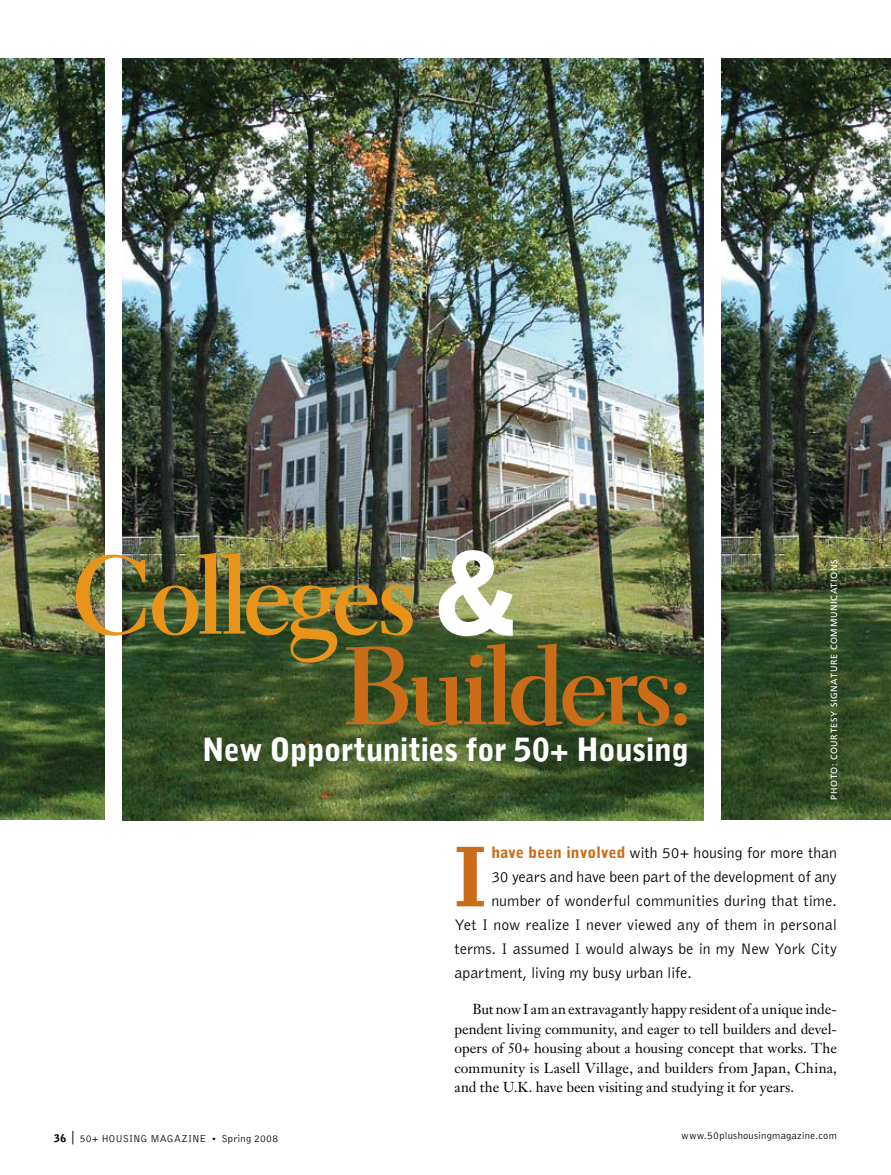
<style>
.page{position:relative;width:891px;height:1175px;background:#fff}
.page>*{position:absolute;margin:0;border:0;box-sizing:border-box;transform-origin:0 0}
.t1{font:111.6px/90.4px "Electra LT Std Bold Display";letter-spacing:-.025em;color:#ca6c18}
.t2{font:900 81.15px "Bell Gothic Std";color:#ca6c18}
.t3{font:900 31.8px "Bell Gothic Std";letter-spacing:-.02em;color:#fff}
.t4{font:300 15.75px "Bell Gothic Std";color:#000}
.t5{font:14.25px/19.5px "Janson Text LT Std";color:#000;text-align:justify}
.t6{font:300 10.5px "Bell Gothic Std";letter-spacing:.02em;color:#000}
.t7{font:9px "Frutiger LT Std";letter-spacing:.075em;color:#fff}
.s1{color:#e8941a}
.s2{font-family:"Bell Gothic Std";font-weight:900;color:#fff}
.s3{font-weight:900;color:#ca6c18}
.s4{font-weight:900}
.s5{font-size:13.5px}
.s6{font-size:9px}
</style>
<div class="page">
<img style="left:123px;top:58px;width:580px;height:762px">
<img style="left:722px;top:58px;width:169px;height:761px">
<img style="left:0;top:58px;width:105px;height:761px">
<h1 class="t1" style="left:345px;top:550px;width:349px;text-indent:-273px"><span class="s1">Colleges</span> <span class="s2">&amp;<br></span>Builders:</h1>
<p class="t7" style="left:829px;top:800px;width:242px;rotate:-90deg">Photo: Courtesy Signature Communications</p>
<h3 class="t3" style="left:202px;top:731px;width:489px">New Opportunities for 50+ Housing</h3>
<h2 class="t2" style="left:454px;top:830px;width:33px">I</h2>
<p class="t4" style="left:491px;top:844px;width:347px"><span class="s3">have been involved</span> with 50+ housing for more than</p>
<p class="t4" style="left:491px;top:868px;width:347px">30 years and have been part of the development of any</p>
<p class="t4" style="left:491px;top:892px;width:347px">number of wonderful communities during that time.</p>
<p class="t4" style="left:454px;top:916px;width:384px">Yet I now realize I never viewed any of them in personal</p>
<p class="t4" style="left:454px;top:940px;width:384px">terms. I assumed I would always be in my New York City</p>
<p class="t4" style="left:454px;top:964px;width:239px">apartment, living my busy urban life.</p>
<p class="t5" style="left:455px;top:999px;width:384px;text-indent:18px">But now I am an extravagantly happy resident of a unique inde&shy;pendent living community, and eager to tell builders and devel&shy;opers of 50+ housing about a housing concept that works. The community is Lasell Village, and builders from Japan, China, and the U.K. have been visiting and studying it for years.</p>
<p class="t6" style="left:54px;top:1132px;width:226px"><span class="s4">36</span> <span class="s5">|</span> 50+ HOUSING MAGAZINE <span class="s6">•</span> Spring 2008</p>
<p class="t6" style="left:682px;top:1130px;width:157px">www.50plushousingmagazine.com</p>
</div>
